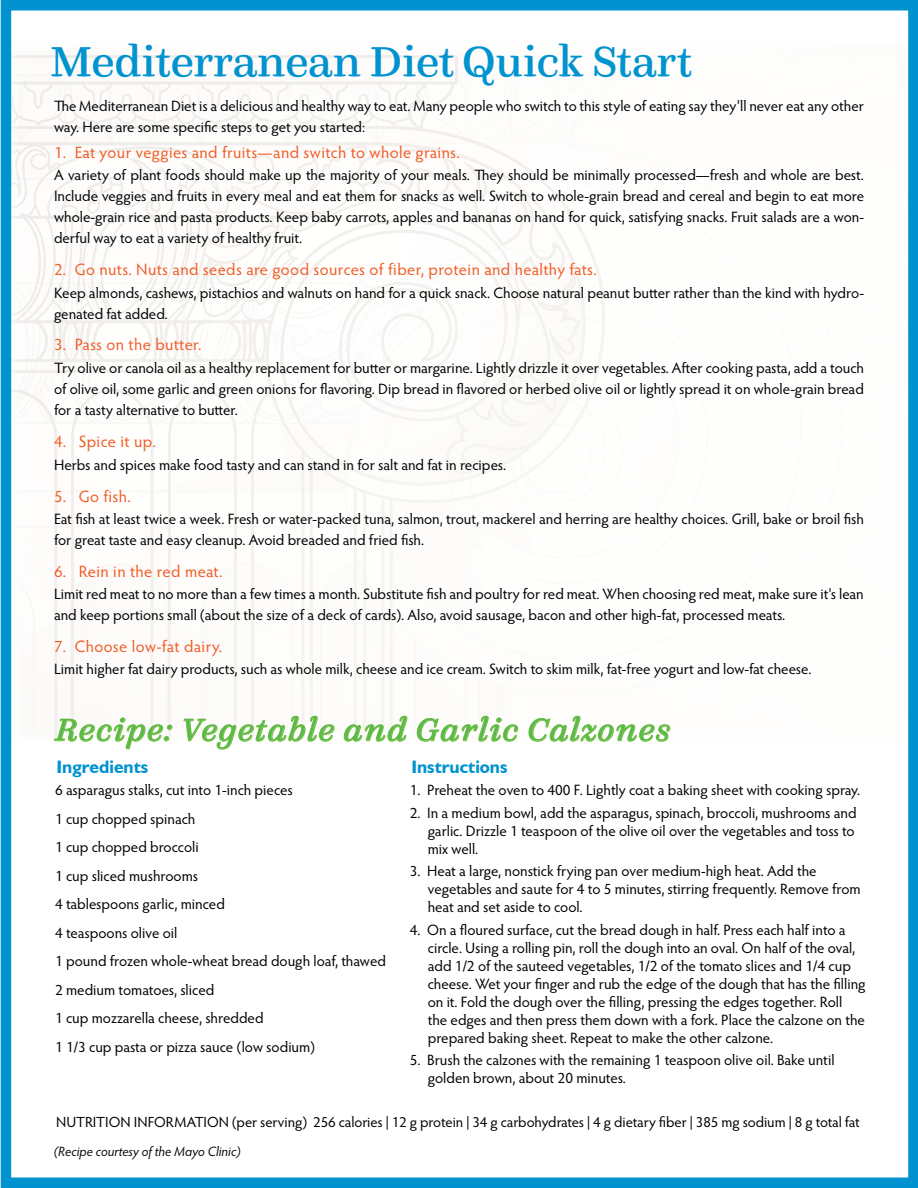
<style>
.page{position:relative;width:918px;height:1188px;background:#fff}
.page>*{position:absolute;margin:0;border:0;box-sizing:border-box;transform-origin:0 0}
.t1{font:45px "Quixo Pro";color:#0093d0}
.t2{font:italic 33px "Quixo Pro";letter-spacing:.05em;color:#5bba47}
.t3{font:700 18px "Humanist 521 BT";color:#0093d0}
.t4{font:16.5px "Hypatia Sans Pro";letter-spacing:.02em;color:#f15b24}
.t5{font:15px/18px "Hypatia Sans Pro";color:#000}
.t6{font:14.7px "Hypatia Sans Pro";letter-spacing:-.005em;color:#000}
.t7{font:italic 13.5px "Hypatia Sans Pro";color:#000}
</style>
<div class="page">
<svg style="left:12px;top:123px;width:593px;height:441px"></svg>
<svg style="left:12px;top:55px;width:446px;height:68px"></svg>
<div style="left:1px;top:0;width:917px;height:1188px;border:10px solid #0093d0"></div>
<svg style="left:54px;top:564px;width:118px;height:185px"></svg>
<svg style="left:183px;top:564px;width:225px;height:186px"></svg>
<svg style="left:417px;top:715px;width:101px;height:27px"></svg>
<svg style="left:528px;top:716px;width:143px;height:26px"></svg>
<h1 class="t1" style="left:51px;top:31px;width:643px">Mediterranean Diet Quick Start</h1>
<p class="t5" style="left:54px;top:95px;width:811px;line-height:21px">The Mediterranean Diet is a delicious and healthy way to eat. Many people who switch to this style of eating say they'll never eat any other way. Here are some specific steps to get you started:</p>
<p class="t4" style="left:54px;top:141px;width:407px">1. Eat your veggies and fruits—and switch to whole grains.</p>
<p class="t5" style="left:54px;top:164px;width:812px;line-height:21px;text-align:justify">A variety of plant foods should make up the majority of your meals. They should be minimally processed—fresh and whole are best.<br>Include veggies and fruits in every meal and eat them for snacks as well. Switch to whole-grain bread and cereal and begin to eat more whole-grain rice and pasta products. Keep baby carrots, apples and bananas on hand for quick, satisfying snacks. Fruit salads are a won&shy;derful way to eat a variety of healthy fruit.</p>
<p class="t4" style="left:54px;top:259px;width:544px">2. Go nuts. Nuts and seeds are good sources of fiber, protein and healthy fats.</p>
<p class="t5" style="left:54px;top:282px;width:811px;line-height:21px">Keep almonds, cashews, pistachios and walnuts on hand for a quick snack. Choose natural peanut butter rather than the kind with hydro&shy;genated fat added.</p>
<p class="t4" style="left:54px;top:334px;width:149px">3. Pass on the butter.</p>
<p class="t5" style="left:54px;top:357px;width:812px;line-height:21px;text-align:justify">Try olive or canola oil as a healthy replacement for butter or margarine. Lightly drizzle it over vegetables. After cooking pasta, add a touch of olive oil, some garlic and green onions for flavoring. Dip bread in flavored or herbed olive oil or lightly spread it on whole-grain bread for a tasty alternative to butter.</p>
<p class="t4" style="left:54px;top:430px;width:103px">4. Spice it up.</p>
<p class="t5" style="left:54px;top:455px;width:454px">Herbs and spices make food tasty and can stand in for salt and fat in recipes.</p>
<p class="t4" style="left:54px;top:485px;width:78px">5. Go fish.</p>
<p class="t5" style="left:54px;top:508px;width:811px;line-height:21px">Eat fish at least twice a week. Fresh or water-packed tuna, salmon, trout, mackerel and herring are healthy choices. Grill, bake or broil fish for great taste and easy cleanup. Avoid breaded and fried fish.</p>
<p class="t4" style="left:54px;top:560px;width:170px">6. Rein in the red meat.</p>
<p class="t5" style="left:54px;top:583px;width:811px;line-height:21px">Limit red meat to no more than a few times a month. Substitute fish and poultry for red meat. When choosing red meat, make sure it's lean and keep portions small (about the size of a deck of cards). Also, avoid sausage, bacon and other high-fat, processed meats.</p>
<p class="t4" style="left:54px;top:635px;width:170px">7. Choose low-fat dairy.</p>
<p class="t5" style="left:54px;top:660px;width:759px">Limit higher fat dairy products, such as whole milk, cheese and ice cream. Switch to skim milk, fat-free yogurt and low-fat cheese.</p>
<h2 class="t2" style="left:55px;top:707px;width:617px">Recipe: Vegetable and Garlic Calzones</h2>
<p class="t3" style="left:57px;top:755px;width:93px">Ingredients</p>
<p class="t5" style="left:55px;top:775px;width:332px;line-height:28.5px">6 asparagus stalks, cut into 1-inch pieces<br>1 cup chopped spinach<br>1 cup chopped broccoli<br>1 cup sliced mushrooms<br>4 tablespoons garlic, minced<br>4 teaspoons olive oil<br>1 pound frozen whole-wheat bread dough loaf, thawed<br>2 medium tomatoes, sliced<br>1 cup mozzarella cheese, shredded<br>1 1/3 cup pasta or pizza sauce (low sodium)</p>
<p class="t3" style="left:411px;top:755px;width:98px">Instructions</p>
<p class="t5" style="left:410px;top:781px;width:452px">1. Preheat the oven to 400 F. Lightly coat a baking sheet with cooking spray.</p>
<p class="t5" style="left:428px;top:803px;width:430px;text-indent:-18px">2. In a medium bowl, add the asparagus, spinach, broccoli, mushrooms and garlic. Drizzle 1 teaspoon of the olive oil over the vegetables and toss to mix well.</p>
<p class="t5" style="left:428px;top:862px;width:434px;text-indent:-18px">3. Heat a large, nonstick frying pan over medium-high heat. Add the vegetables and saute for 4 to 5 minutes, stirring frequently. Remove from heat and set aside to cool.</p>
<p class="t5" style="left:428px;top:920px;width:439px;text-indent:-18px">4. On a floured surface, cut the bread dough in half. Press each half into a circle. Using a rolling pin, roll the dough into an oval. On half of the oval, add 1/2 of the sauteed vegetables, 1/2 of the tomato slices and 1/4 cup cheese. Wet your finger and rub the edge of the dough that has the filling on it. Fold the dough over the filling, pressing the edges together. Roll<br>the edges and then press them down with a fork. Place the calzone on the prepared baking sheet. Repeat to make the other calzone.</p>
<p class="t5" style="left:428px;top:1051px;width:408px;text-indent:-18px">5. Brush the calzones with the remaining 1 teaspoon olive oil. Bake until golden brown, about 20 minutes.</p>
<p class="t6" style="left:56px;top:1112px;width:805px">NUTRITION INFORMATION (per serving) 256 calories | 12 g protein | 34 g carbohydrates | 4 g dietary fiber | 385 mg sodium | 8 g total fat</p>
<p class="t7" style="left:54px;top:1142px;width:188px">(Recipe courtesy of the Mayo Clinic)</p>
</div>
